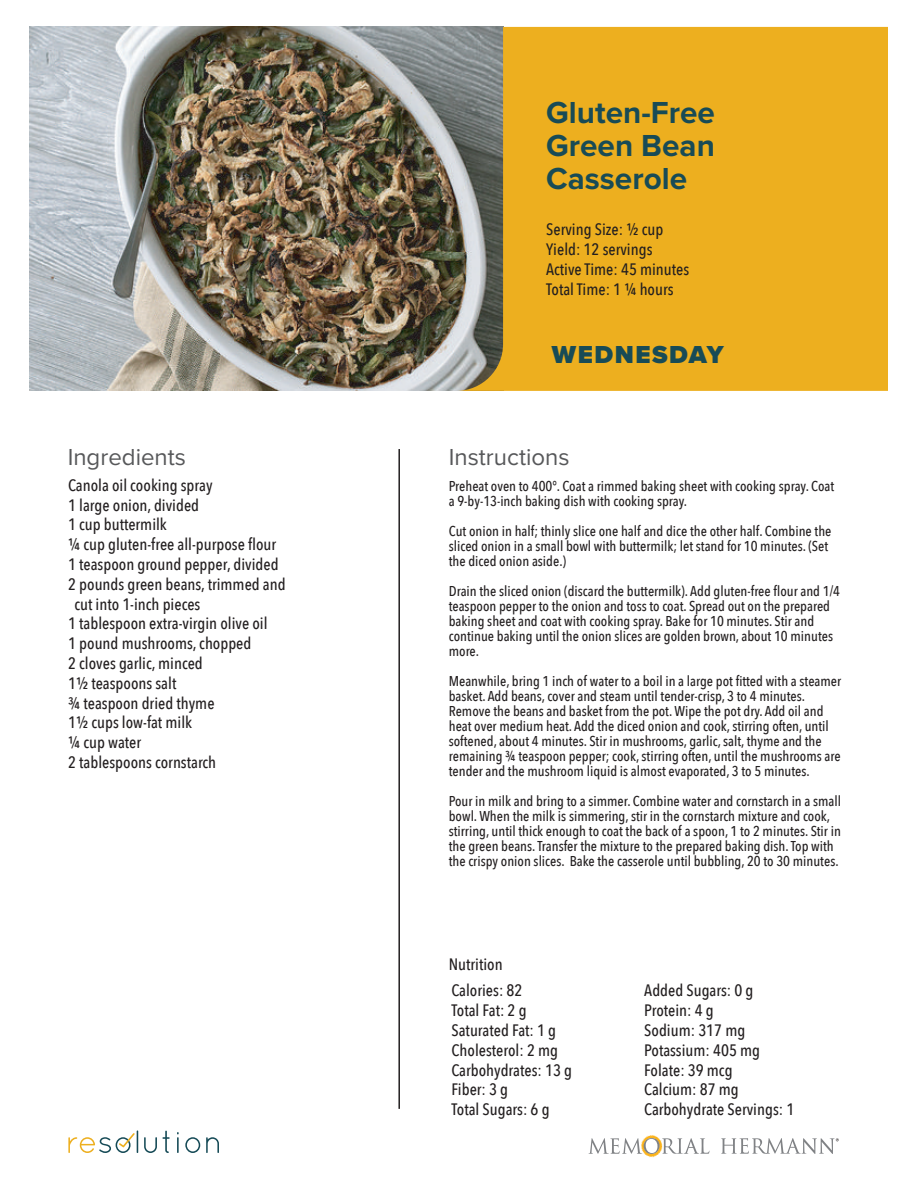
<style>
.page{position:relative;width:918px;height:1188px;background:#fff}
.page>*{position:absolute;margin:0;border:0;box-sizing:border-box;transform-origin:0 0}
.t1{font:700 31.5px/33px "Proxima Nova";color:#184b56;text-align:justify}
.t2{font:900 25.5px "Proxima Nova";letter-spacing:.06em;color:#184b56}
.t3{font:24px "Proxima Nova";color:#57585a}
.t4{font:500 16.5px/19.8px "Avenir Next Condensed";color:#231f20}
.t5{font:500 14.25px/15px "Avenir Next Condensed";color:#231f20}
</style>
<div class="page">
<svg style="left:144px;top:1137px;width:13px;height:16px"></svg>
<svg style="left:163px;top:1131px;width:7px;height:22px"></svg>
<svg style="left:177px;top:1132px;width:2px;height:21px"></svg>
<svg style="left:185px;top:1137px;width:15px;height:16px"></svg>
<svg style="left:206px;top:1137px;width:13px;height:16px"></svg>
<svg style="left:68px;top:1130px;width:70px;height:23px"></svg>
<img style="left:29px;top:27px;width:427px;height:363px">
<svg style="left:456px;top:27px;width:432px;height:364px;background:#e0aa29"></svg>
<img style="left:644px;top:1135px;width:15px;height:23px">
<svg style="left:589px;top:1138px;width:120px;height:16px"></svg>
<svg style="left:721px;top:1138px;width:118px;height:16px"></svg>
<hr style="left:398px;top:449px;width:2px;height:660px;background:#231f20">
<h3 class="t3" style="left:68px;top:439px;width:120px">Ingredients</h3>
<p class="t4" style="left:68px;top:475px;width:146px">Canola oil cooking spray</p>
<p class="t4" style="left:68px;top:495px;width:133px">1 large onion, divided</p>
<p class="t4" style="left:68px;top:515px;width:100px">1 cup buttermilk</p>
<p class="t4" style="left:68px;top:534px;width:210px">¼ cup gluten-free all-purpose flour</p>
<p class="t4" style="left:68px;top:554px;width:212px">1 teaspoon ground pepper, divided</p>
<p class="t4" style="left:68px;top:574px;width:219px">2 pounds green beans, trimmed and</p>
<p class="t4" style="left:74px;top:594px;width:127px">cut into 1-inch pieces</p>
<p class="t4" style="left:68px;top:614px;width:201px">1 tablespoon extra-virgin olive oil</p>
<p class="t4" style="left:68px;top:633px;width:185px">1 pound mushrooms, chopped</p>
<p class="t4" style="left:68px;top:653px;width:136px">2 cloves garlic, minced</p>
<p class="t4" style="left:68px;top:673px;width:110px">1½ teaspoons salt</p>
<p class="t4" style="left:68px;top:693px;width:148px">¾ teaspoon dried thyme</p>
<p class="t4" style="left:68px;top:713px;width:125px">1½ cups low-fat milk</p>
<p class="t4" style="left:68px;top:732px;width:75px">¼ cup water</p>
<p class="t4" style="left:68px;top:752px;width:150px">2 tablespoons cornstarch</p>
<h1 class="t1" style="left:546px;top:95px;width:170px">Gluten-Free Green Bean Casserole</h1>
<p class="t4" style="left:546px;top:220px;width:145px">Serving Size: ½ cup<br>Yield: 12 servings<br>Active Time: 45 minutes<br>Total Time: 1 ¼ hours</p>
<h2 class="t2" style="left:552px;top:336px;width:173px">WEDNESDAY</h2>
<h3 class="t3" style="left:449px;top:439px;width:122px">Instructions</h3>
<p class="t5" style="left:449px;top:478px;width:387px">Preheat oven to 400°. Coat a rimmed baking sheet with cooking spray. Coat a 9-by-13-inch baking dish with cooking spray.</p>
<p class="t5" style="left:449px;top:523px;width:384px">Cut onion in half; thinly slice one half and dice the other half. Combine the sliced onion in a small bowl with buttermilk; let stand for 10 minutes. (Set the diced onion aside.)</p>
<p class="t5" style="left:449px;top:583px;width:393px">Drain the sliced onion (discard the buttermilk). Add gluten-free flour and 1/4 teaspoon pepper to the onion and toss to coat. Spread out on the prepared baking sheet and coat with cooking spray. Bake for 10 minutes. Stir and continue baking until the onion slices are golden brown, about 10 minutes more.</p>
<p class="t5" style="left:449px;top:673px;width:394px">Meanwhile, bring 1 inch of water to a boil in a large pot fitted with a steamer basket. Add beans, cover and steam until tender-crisp, 3 to 4 minutes.<br>Remove the beans and basket from the pot. Wipe the pot dry. Add oil and heat over medium heat. Add the diced onion and cook, stirring often, until softened, about 4 minutes. Stir in mushrooms, garlic, salt, thyme and the remaining ¾ teaspoon pepper; cook, stirring often, until the mushrooms are tender and the mushroom liquid is almost evaporated, 3 to 5 minutes.</p>
<p class="t5" style="left:449px;top:793px;width:394px">Pour in milk and bring to a simmer. Combine water and cornstarch in a small bowl. When the milk is simmering, stir in the cornstarch mixture and cook, stirring, until thick enough to coat the back of a spoon, 1 to 2 minutes. Stir in the green beans. Transfer the mixture to the prepared baking dish. Top with the crispy onion slices. Bake the casserole until bubbling, 20 to 30 minutes.</p>
<p class="t4" style="left:449px;top:954px;width:55px">Nutrition</p>
<p class="t4" style="left:452px;top:981px;width:122px">Calories: 82<br>Total Fat: 2 g<br>Saturated Fat: 1 g<br>Cholesterol: 2 mg<br>Carbohydrates: 13 g<br>Fiber: 3 g<br>Total Sugars: 6 g</p>
<p class="t4" style="left:644px;top:981px;width:152px">Added Sugars: 0 g<br>Protein: 4 g<br>Sodium: 317 mg<br>Potassium: 405 mg<br>Folate: 39 mcg<br>Calcium: 87 mg<br>Carbohydrate Servings: 1</p>
</div>
